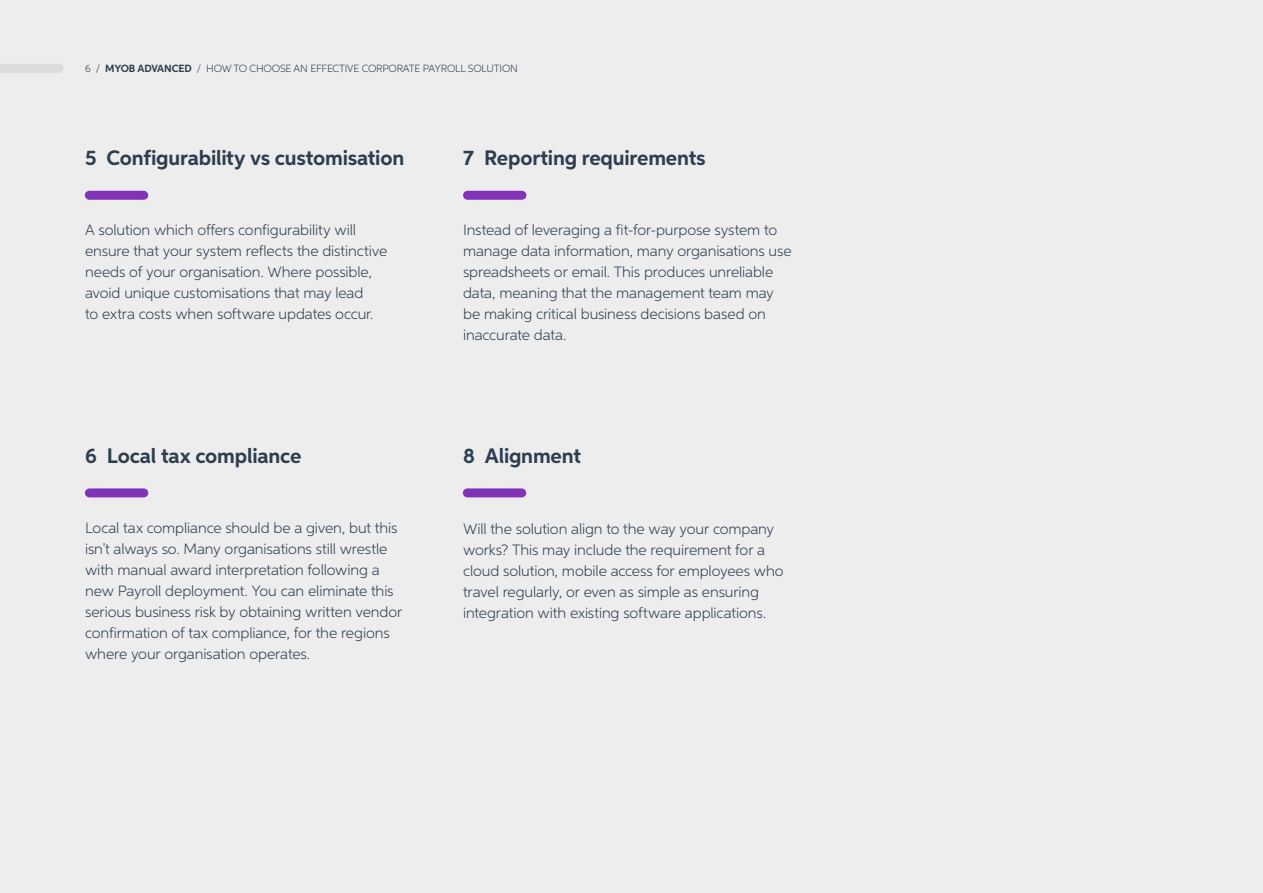
<style>
.page{position:relative;width:1263px;height:893px;background:#ededee}
.page>*{position:absolute;margin:0;border:0;box-sizing:border-box;transform-origin:0 0}
.t1{font:700 21px "Neutro MYOB";letter-spacing:-.01em;color:#2e3e4f}
.t2{font:300 15px/21px "Neutro MYOB";letter-spacing:-.01em;color:#2e3e4f}
.t3{font:300 10.5px "Neutro MYOB";letter-spacing:-.02em;color:#2e3e4f}
.s1{font-weight:700}
</style>
<div class="page">
<div style="left:89px;top:191px;width:55px;height:9px;background:#8133b7"></div>
<div style="left:467px;top:191px;width:55px;height:9px;background:#8133b7"></div>
<div style="left:89px;top:488px;width:55px;height:9px;background:#8133b7"></div>
<div style="left:467px;top:488px;width:55px;height:9px;background:#8133b7"></div>
<div style="left:0;top:64px;width:59px;height:9px;background:#d9dbdd"></div>
<p class="t3" style="left:85px;top:62px;width:434px">6 / <span class="s1">MYOB ADVANCED</span> / HOW TO CHOOSE AN EFFECTIVE CORPORATE PAYROLL SOLUTION</p>
<h1 class="t1" style="left:85px;top:145px;width:321px">5 Configurability vs customisation</h1>
<p class="t2" style="left:85px;top:219px;width:304px">A solution which offers configurability will ensure that your system reflects the distinctive needs of your organisation. Where possible, avoid unique customisations that may lead<br>to extra costs when software updates occur.</p>
<h1 class="t1" style="left:463px;top:145px;width:244px">7 Reporting requirements</h1>
<p class="t2" style="left:463px;top:219px;width:330px">Instead of leveraging a fit-for-purpose system to manage data information, many organisations use spreadsheets or email. This produces unreliable data, meaning that the management team may be making critical business decisions based on inaccurate data.</p>
<h1 class="t1" style="left:85px;top:443px;width:218px">6 Local tax compliance</h1>
<h1 class="t1" style="left:463px;top:443px;width:120px">8 Alignment</h1>
<p class="t2" style="left:85px;top:517px;width:319px">Local tax compliance should be a given, but this isn’t always so. Many organisations still wrestle with manual award interpretation following a new Payroll deployment. You can eliminate this serious business risk by obtaining written vendor confirmation of tax compliance, for the regions where your organisation operates.</p>
<p class="t2" style="left:463px;top:518px;width:322px">Will the solution align to the way your company works? This may include the requirement for a cloud solution, mobile access for employees who travel regularly, or even as simple as ensuring integration with existing software applications.</p>
</div>
